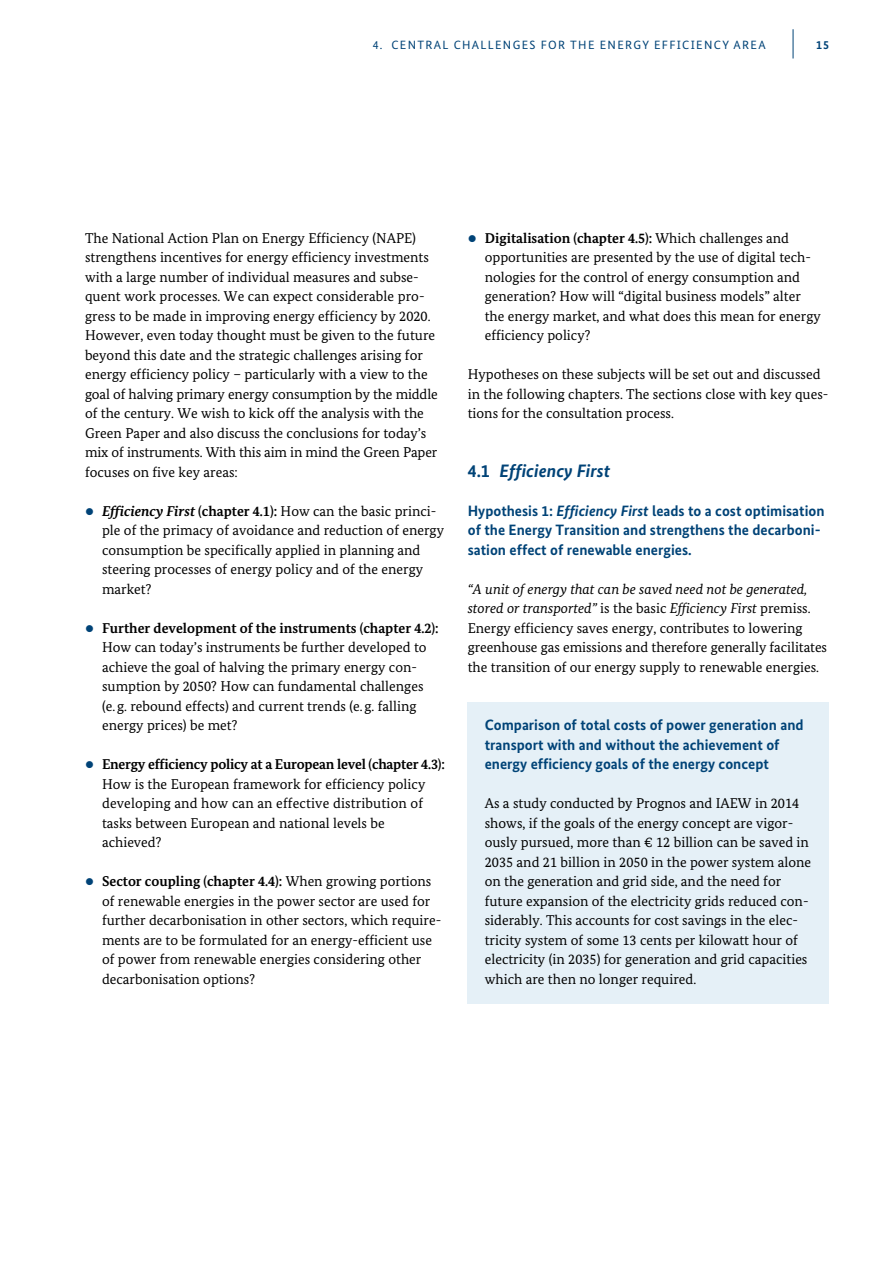
<style>
.page{position:relative;width:893px;height:1263px;background:#fff}
.page>*{position:absolute;margin:0;border:0;box-sizing:border-box;transform-origin:0 0}
.t1{font:italic 700 18px "Bundes Sans";color:#004377}
.t2{font:700 15px/19.5px "Bundes Sans";color:#004377}
.t3{font:14.25px/19.5px "Bundes Serif";color:#000}
.t4{font:12px "Bundes Sans";letter-spacing:.11em;color:#004377}
.t5{font:700 12px "Bundes Sans";color:#004377}
.s1{color:#004377}
.s2{font-weight:700;font-style:italic}
.s3{font-weight:700}
.s4{font-style:normal}
.s5{font-style:italic}
</style>
<div class="page">
<hr style="left:793px;top:29px;width:1px;height:30px;background:#004377">
<div style="left:468px;top:702px;width:361px;height:79px;background:#e5f0f7"></div>
<div style="left:468px;top:780px;width:361px;height:224px;background:#e5f0f7"></div>
<p class="t4" style="left:373px;top:37px;width:394px">4. CENTRAL CHALLENGES FOR THE ENERGY EFFICIENCY AREA</p>
<p class="t5" style="left:816px;top:37px;width:15px">15</p>
<p class="t3" style="left:85px;top:228px;width:354px">The National Action Plan on Energy Efficiency (NAPE) strengthens incentives for energy efficiency investments with a large number of individual measures and subse&shy;quent work processes. We can expect considerable pro&shy;gress to be made in improving energy efficiency by 2020.<br>However, even today thought must be given to the future beyond this date and the strategic challenges arising for energy efficiency policy – particularly with a view to the goal of halving primary energy consumption by the middle of the century. We wish to kick off the analysis with the Green Paper and also discuss the conclusions for today’s mix of instruments. With this aim in mind the Green Paper focuses on five key areas:</p>
<p class="t3" style="left:102px;top:501px;width:343px;text-indent:-17px"><span class="s1">∙</span> <span class="s2">Efficiency First</span> <span class="s3">(chapter 4.1):</span> How can the basic princi&shy;ple of the primacy of avoidance and reduction of energy consumption be specifically applied in planning and steering processes of energy policy and of the energy market?</p>
<p class="t3" style="left:102px;top:618px;width:338px;text-indent:-17px"><span class="s1">∙</span> <span class="s3">Further development of the instruments (chapter 4.2):<br></span>How can today’s instruments be further developed to achieve the goal of halving the primary energy con&shy;sumption by 2050? How can fundamental challenges (e. g. rebound effects) and current trends (e.g. falling energy prices) be met?</p>
<p class="t3" style="left:102px;top:755px;width:344px;text-indent:-17px"><span class="s1">∙</span> <span class="s3">Energy efficiency policy at a European level (chapter 4.3):<br></span>How is the European framework for efficiency policy developing and how can an effective distribution of tasks between European and national levels be achieved?</p>
<p class="t3" style="left:102px;top:872px;width:341px;text-indent:-17px"><span class="s1">∙</span> <span class="s3">Sector coupling (chapter 4.4):</span> When growing portions of renewable energies in the power sector are used for further decarbonisation in other sectors, which require&shy;ments are to be formulated for an energy-efficient use of power from renewable energies considering other decarbonisation options?</p>
<p class="t3" style="left:485px;top:228px;width:337px;text-indent:-17px"><span class="s1">∙</span> <span class="s3">Digitalisation (chapter 4.5):</span> Which challenges and opportunities are presented by the use of digital tech&shy;nologies for the control of energy consumption and generation? How will “digital business models” alter the energy market, and what does this mean for energy efficiency policy?</p>
<p class="t3" style="left:468px;top:364px;width:362px">Hypotheses on these subjects will be set out and discussed in the following chapters. The sections close with key ques&shy;tions for the consultation process.</p>
<h3 class="t1" style="left:468px;top:460px;width:144px"><span class="s4">4.1</span> Efficiency First</h3>
<h4 class="t2" style="left:468px;top:501px;width:358px">Hypothesis 1: <span class="s5">Efficiency First</span> leads to a cost optimisation of the Energy Transition and strengthens the decarboni&shy;sation effect of renewable energies.</h4>
<p class="t3" style="left:468px;top:579px;width:361px"><span class="s5">“A unit of energy that can be saved need not be generated, stored or transported”</span> is the basic <span class="s5">Efficiency First</span> premiss.<br>Energy efficiency saves energy, contributes to lowering greenhouse gas emissions and therefore generally facilitates the transition of our energy supply to renewable energies.</p>
<h5 class="t2" style="left:485px;top:715px;width:320px">Comparison of total costs of power generation and transport with and without the achievement of energy efficiency goals of the energy concept</h5>
<p class="t3" style="left:485px;top:794px;width:328px">As a study conducted by Prognos and IAEW in 2014 shows, if the goals of the energy concept are vigor&shy;ously pursued, more than € 12 billion can be saved in 2035 and 21 billion in 2050 in the power system alone on the generation and grid side, and the need for future expansion of the electricity grids reduced con&shy;siderably. This accounts for cost savings in the elec&shy;tricity system of some 13 cents per kilowatt hour of electricity (in 2035) for generation and grid capacities which are then no longer required.</p>
</div>
